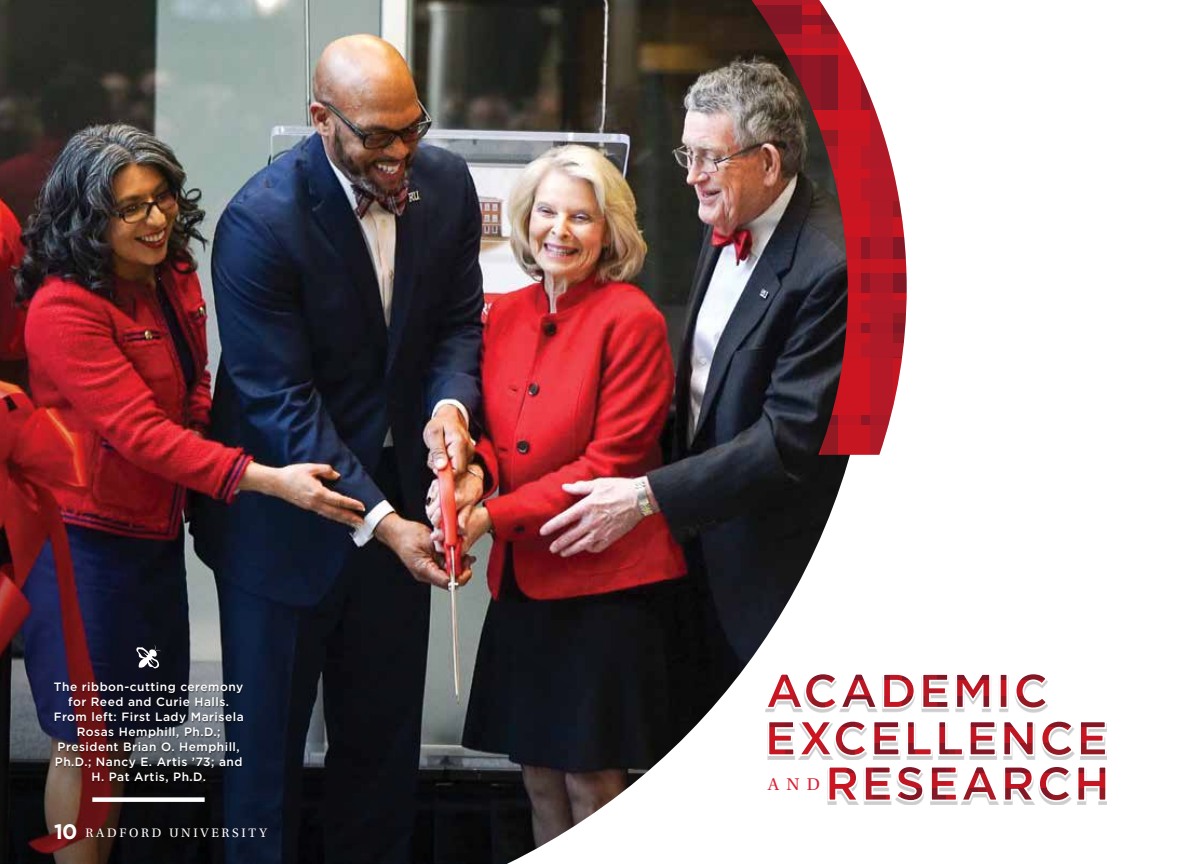
<style>
.page{position:relative;width:1188px;height:864px;background:#fff}
.page>*{position:absolute;margin:0;border:0;box-sizing:border-box;transform-origin:0 0}
.t1{font:17.85px "Utopia Std";color:#da2032}
.t2{font:12.9px "Utopia Std";letter-spacing:.21em;color:#fff}
.t3{font:500 12px/15px "Gotham";letter-spacing:.04em;color:#fff;text-align:center}
.s1{font-family:"Gotham";font-weight:700;font-size:21px}
</style>
<div class="page">
<img style="left:0;top:0;width:850px;height:864px">
<img style="left:652px;top:0;width:100px;height:455px">
<hr style="left:1050px;top:424px;width:1px;height:31px;background:#58945d">
<hr style="left:1015px;top:424px;width:1px;height:31px;background:#58945d">
<hr style="left:752px;top:667px;width:50px;height:1px;background:#1b5c84">
<svg style="left:752px;top:0;width:155px;height:455px;background:#86474c"></svg>
<svg style="left:752px;top:259px;width:50px;height:14px"></svg>
<svg style="left:838px;top:259px;width:23px;height:14px"></svg>
<div style="left:870px;top:259px;width:23px;height:14px;background:#c51623"></div>
<div style="left:828px;top:768px;width:279px;height:37px;background:#000;opacity:.2"></div>
<hr style="left:901px;top:863px;width:45px;height:1px;background:#1b5c84">
<svg style="left:827px;top:764px;width:280px;height:39px"></svg>
<div style="left:768px;top:723px;width:339px;height:37px;background:#000;opacity:.2"></div>
<svg style="left:767px;top:719px;width:340px;height:38px"></svg>
<div style="left:765px;top:676px;width:283px;height:37px;background:#000;opacity:.2"></div>
<svg style="left:784px;top:863px;width:14px;height:1px"></svg>
<svg style="left:812px;top:863px;width:98px;height:1px"></svg>
<svg style="left:764px;top:667px;width:284px;height:43px"></svg>
<div style="left:92px;top:797px;width:113px;height:5px;background:#fff"></div>
<div style="left:54px;top:683px;width:189px;height:101px;background:#000;opacity:.4"></div>
<svg style="left:136px;top:645px;width:25px;height:23px"></svg>
<p class="t3" style="left:54px;top:679px;width:192px">The ribbon-cutting ceremony for Reed and Curie Halls.<br>From left: First Lady Marisela<br>Rosas Hemphill, Ph.D.;<br>President Brian O. Hemphill,<br>Ph.D.; Nancy E. Artis ’73; and<br>H. Pat Artis, Ph.D.</p>
<p class="t2" style="left:54px;top:826px;width:214px"><span class="s1">10</span> RADFORD UNIVERSITY</p>
<h1 class="t1" style="left:768px;top:775px;width:54px">AND</h1>
</div>
